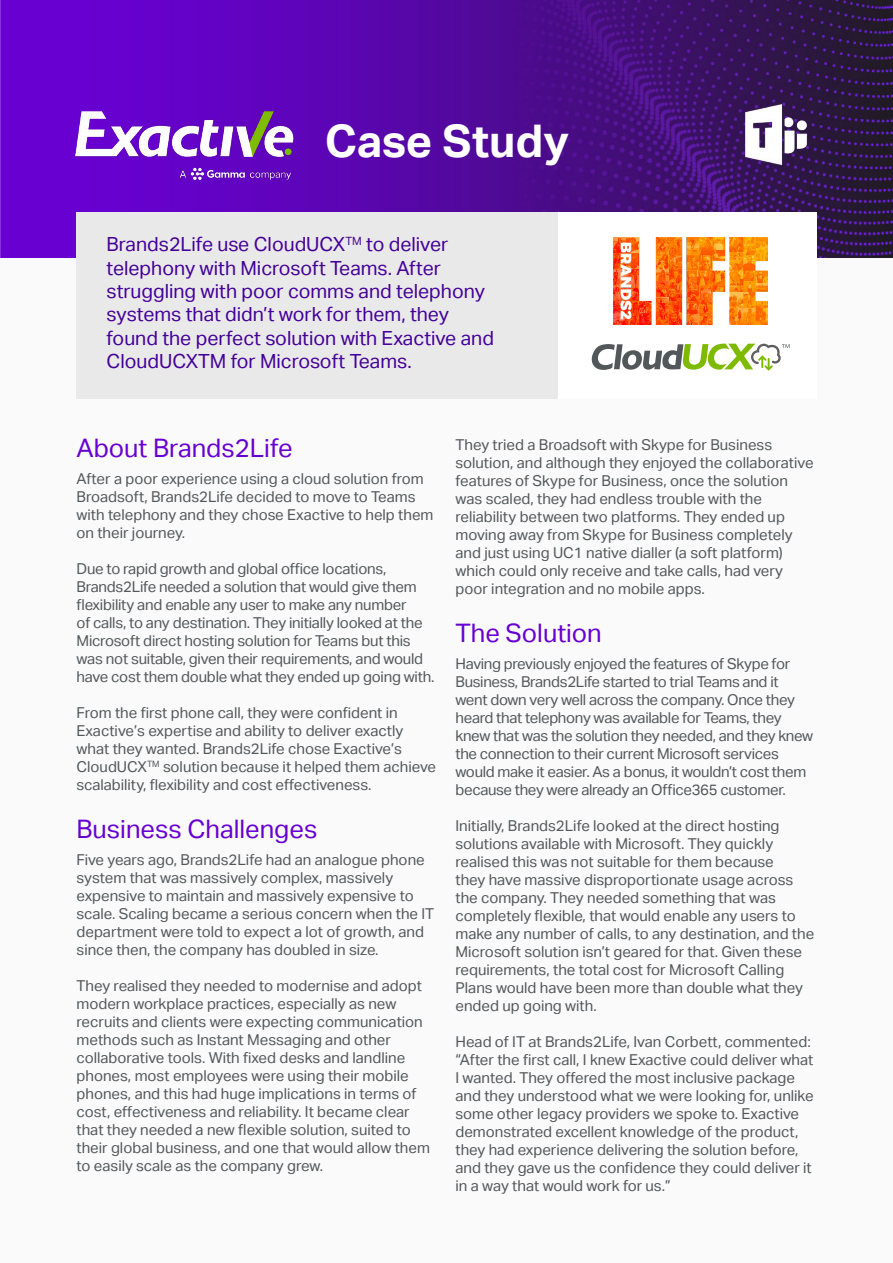
<style>
.page{position:relative;width:893px;height:1263px;background:#fff}
.page>*{position:absolute;margin:0;border:0;box-sizing:border-box;transform-origin:0 0}
.t1{font:700 45px "Aktiv Grotesk";color:#fff}
.t2{font:25.5px "Aktiv Grotesk";color:#6800d2}
.t3{font:19.5px/23.4px "Aktiv Grotesk";color:#409}
.t4{font:15px/18px "Aktiv Grotesk";color:#52575a}
.t5{font:15px/18px "Aktiv Grotesk";letter-spacing:-.02em;color:#52575a}
</style>
<div class="page">
<div style="left:0;top:255px;width:893px;height:1008px;background:#fafafa"></div>
<img style="left:0;top:0;width:893px;height:257px">
<img style="left:63px;top:102px;width:245px;height:86px">
<div style="left:558px;top:212px;width:258px;height:186px;background:#fff"></div>
<div style="left:77px;top:212px;width:481px;height:186px;background:#e9e9e9"></div>
<img style="left:613px;top:237px;width:155px;height:87px">
<svg style="left:592px;top:344px;width:197px;height:27px"></svg>
<img style="left:735px;top:97px;width:81px;height:76px">
<h1 class="t1" style="left:325px;top:115px;width:246px">Case Study</h1>
<p class="t3" style="left:107px;top:233px;width:389px">Brands2Life use CloudUCX<sup>TM</sup> to deliver telephony with Microsoft Teams. After struggling with poor comms and telephony systems that didn’t work for them, they found the perfect solution with Exactive and CloudUCXTM for Microsoft Teams.</p>
<h2 class="t2" style="left:77px;top:434px;width:217px">About Brands2Life</h2>
<p class="t4" style="left:77px;top:470px;width:358px">After a poor experience using a cloud solution from Broadsoft, Brands2Life decided to move to Teams with telephony and they chose Exactive to help them on their journey.</p>
<p class="t4" style="left:77px;top:560px;width:359px">Due to rapid growth and global office locations, Brands2Life needed a solution that would give them flexibility and enable any user to make any number<br>of calls, to any destination. They initially looked at the Microsoft direct hosting solution for Teams but this was not suitable, given their requirements, and would have cost them double what they ended up going with.</p>
<p class="t4" style="left:77px;top:704px;width:361px">From the first phone call, they were confident in Exactive’s expertise and ability to deliver exactly what they wanted. Brands2Life chose Exactive’s CloudUCX<sup>TM</sup> solution because it helped them achieve scalability, flexibility and cost effectiveness.</p>
<h2 class="t2" style="left:77px;top:815px;width:242px">Business Challenges</h2>
<p class="t4" style="left:77px;top:851px;width:359px">Five years ago, Brands2Life had an analogue phone system that was massively complex, massively expensive to maintain and massively expensive to scale. Scaling became a serious concern when the IT department were told to expect a lot of growth, and since then, the company has doubled in size.</p>
<p class="t4" style="left:77px;top:977px;width:355px">They realised they needed to modernise and adopt modern workplace practices, especially as new recruits and clients were expecting communication methods such as Instant Messaging and other collaborative tools. With fixed desks and landline phones, most employees were using their mobile phones, and this had huge implications in terms of cost, effectiveness and reliability. It became clear that they needed a new flexible solution, suited to their global business, and one that would allow them to easily scale as the company grew.</p>
<p class="t4" style="left:455px;top:436px;width:360px">They tried a Broadsoft with Skype for Business solution, and although they enjoyed the collaborative features of Skype for Business, once the solution was scaled, they had endless trouble with the reliability between two platforms. They ended up moving away from Skype for Business completely and just using UC1 native dialler (a soft platform) which could only receive and take calls, had very poor integration and no mobile apps.</p>
<h2 class="t2" style="left:455px;top:619px;width:148px">The Solution</h2>
<p class="t5" style="left:455px;top:655px;width:359px">Having previously enjoyed the features of Skype for Business, Brands2Life started to trial Teams and it went down very well across the company. Once they heard that telephony was available for Teams, they knew that was the solution they needed, and they knew the connection to their current Microsoft services would make it easier. As a bonus, it wouldn’t cost them because they were already an Office365 customer.</p>
<p class="t4" style="left:455px;top:817px;width:360px">Initially, Brands2Life looked at the direct hosting solutions available with Microsoft. They quickly realised this was not suitable for them because<br>they have massive disproportionate usage across the company. They needed something that was completely flexible, that would enable any users to make any number of calls, to any destination, and the Microsoft solution isn’t geared for that. Given these requirements, the total cost for Microsoft Calling Plans would have been more than double what they ended up going with.</p>
<p class="t4" style="left:455px;top:1033px;width:360px">Head of IT at Brands2Life, Ivan Corbett, commented: “After the first call, I knew Exactive could deliver what I wanted. They offered the most inclusive package and they understood what we were looking for, unlike some other legacy providers we spoke to. Exactive demonstrated excellent knowledge of the product, they had experience delivering the solution before, and they gave us the confidence they could deliver it in a way that would work for us.”</p>
</div>
